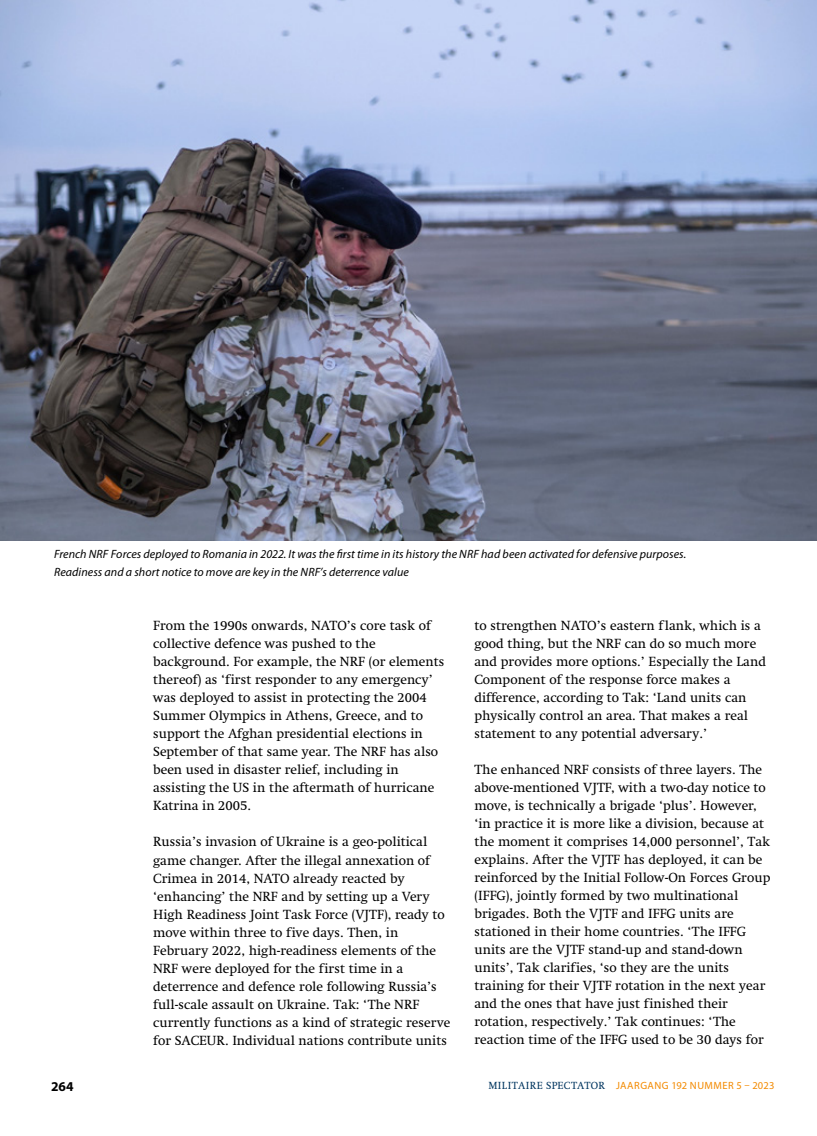
<style>
.page{position:relative;width:817px;height:1136px;background:#fff}
.page>*{position:absolute;margin:0;border:0;box-sizing:border-box;transform-origin:0 0}
.t1{font:13.5px/18px "Swift LT Std";color:#000}
.t2{font:700 13.5px "Myriad Pro";color:#000}
.t3{font:italic 12px/18px "Myriad Pro";letter-spacing:.005em;color:#000}
.t4{font:10.5px "Myriad Pro";letter-spacing:.045em;color:#f38a00}
.s1{font-family:"Swift LT Std";color:#00355f}
</style>
<div class="page">
<img style="left:0;top:0;width:816px;height:540px">
<p class="t3" style="left:54px;top:545px;width:633px">French NRF Forces deployed to Romania in 2022. It was the first time in its history the NRF had been activated for defensive purposes.<br>Readiness and a short notice to move are key in the NRF’s deterrence value</p>
<p class="t1" style="left:153px;top:617px;width:293px">From the 1990s onwards, NATO’s core task of collective defence was pushed to the background. For example, the NRF (or elements thereof) as ‘first responder to any emergency’ was deployed to assist in protecting the 2004<br>Summer Olympics in Athens, Greece, and to support the Afghan presidential elections in September of that same year. The NRF has also been used in disaster relief, including in assisting the US in the aftermath of hurricane Katrina in 2005.</p>
<p class="t1" style="left:153px;top:833px;width:299px">Russia’s invasion of Ukraine is a geo-political game changer. After the illegal annexation of Crimea in 2014, NATO already reacted by ‘enhancing’ the NRF and by setting up a Very High Readiness Joint Task Force (VJTF), ready to move within three to five days. Then, in February 2022, high-readiness elements of the NRF were deployed for the first time in a deterrence and defence role following Russia’s full-scale assault on Ukraine. Tak: ‘The NRF currently functions as a kind of strategic reserve for SACEUR. Individual nations contribute units</p>
<p class="t1" style="left:474px;top:617px;width:293px">to strengthen NATO’s eastern flank, which is a good thing, but the NRF can do so much more and provides more options.’ Especially the Land Component of the response force makes a difference, according to Tak: ‘Land units can physically control an area. That makes a real statement to any potential adversary.’</p>
<p class="t1" style="left:474px;top:761px;width:297px">The enhanced NRF consists of three layers. The above-mentioned VJTF, with a two-day notice to move, is technically a brigade ‘plus’. However, ‘in practice it is more like a division, because at the moment it comprises 14,000 personnel’, Tak explains. After the VJTF has deployed, it can be reinforced by the Initial Follow-On Forces Group (IFFG), jointly formed by two multinational brigades. Both the VJTF and IFFG units are stationed in their home countries. ‘The IFFG units are the VJTF stand-up and stand-down units’, Tak clarifies, ‘so they are the units training for their VJTF rotation in the next year and the ones that have just finished their rotation, respectively.’ Tak continues: ‘The reaction time of the IFFG used to be 30 days for</p>
<p class="t2" style="left:51px;top:1077px;width:24px">264</p>
<p class="t4" style="left:488px;top:1078px;width:287px"><span class="s1">MILITAIRE SPECTATOR</span> JAARGANG 192 NUMMER 5 – 2023</p>
</div>
